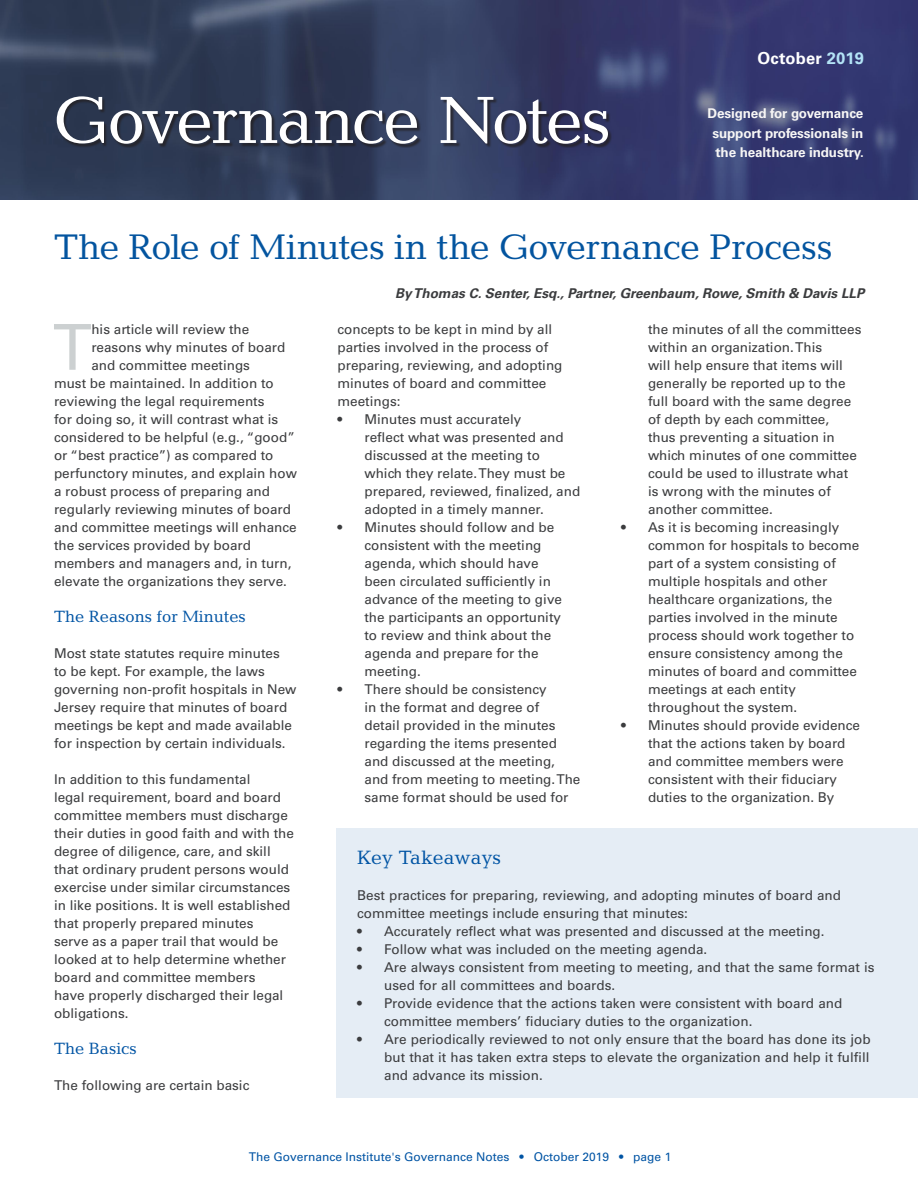
<style>
.page{position:relative;width:918px;height:1188px;background:#fff}
.page>*{position:absolute;margin:0;border:0;box-sizing:border-box;transform-origin:0 0}
.t1{font:67.5px "Candida Std";letter-spacing:-.035em;color:#fff}
.t2{font:63.3px "Univers LT Std";color:#ccd0d1}
.t3{font:36px "Candida Std";letter-spacing:-.015em;color:#03549f}
.Key_board_takeaways{font:19.5px "Candida Std";color:#0054a4}
.t4{font:16.5px "Candida Std";color:#0054a4}
.body{font:700 16.5px "Univers LT Std";letter-spacing:.01em;color:#fff}
.Key_board_takeaways-2{font:13.5px/18px "Univers LT Std";color:#3b3c3e}
.t5{font:700 13.5px/19.5px "Univers LT Std";letter-spacing:-.01em;color:#f7f6f5;text-align:center}
.Byline{font:italic 700 13.5px "Univers LT Std";color:#3b3c3e}
.t6{font:12px "Univers LT Std";color:#0054a4}
.s1{color:#b3e3f6}
</style>
<div class="page">
<img style="left:0;top:0;width:918px;height:200px">
<div style="left:57px;top:97px;width:555px;height:51px;background:#231f20;opacity:.75"></div>
<div style="left:337px;top:828px;width:581px;height:270px;background:#e5edf5"></div>
<h1 class="t1" style="left:53px;top:82px;width:560px">Governance Notes</h1>
<p class="body" style="left:758px;top:49px;width:108px">October <span class="s1">2019</span></p>
<p class="t5" style="left:708px;top:104px;width:157px">Designed for governance support professionals in</p>
<p class="t5" style="left:716px;top:143px;width:150px">the healthcare industry.</p>
<h1 class="t3" style="left:54px;top:226px;width:780px">The Role of Minutes in the Governance Process</h1>
<p class="t2" style="left:53px;top:310px;width:40px">T</p>
<p class="Key_board_takeaways-2" style="left:91px;top:320px;width:159px">his article will review the</p>
<p class="Key_board_takeaways-2" style="left:91px;top:338px;width:195px">reasons why minutes of board</p>
<p class="Key_board_takeaways-2" style="left:91px;top:356px;width:160px">and committee meetings</p>
<p class="Key_board_takeaways-2" style="left:54px;top:374px;width:221px">must be maintained. In addition to</p>
<p class="Key_board_takeaways-2" style="left:54px;top:392px;width:212px">reviewing the legal requirements</p>
<p class="Key_board_takeaways-2" style="left:54px;top:410px;width:226px">for doing so, it will contrast what is</p>
<p class="Key_board_takeaways-2" style="left:54px;top:428px;width:242px">considered to be helpful (e.g., “good”</p>
<p class="Key_board_takeaways-2" style="left:54px;top:446px;width:221px">or “best practice”) as compared to</p>
<p class="Key_board_takeaways-2" style="left:54px;top:464px;width:244px">perfunctory minutes, and explain how</p>
<p class="Key_board_takeaways-2" style="left:54px;top:482px;width:218px">a robust process of preparing and</p>
<p class="Key_board_takeaways-2" style="left:54px;top:500px;width:239px">regularly reviewing minutes of board</p>
<p class="Key_board_takeaways-2" style="left:54px;top:518px;width:244px">and committee meetings will enhance</p>
<p class="Key_board_takeaways-2" style="left:54px;top:536px;width:199px">the services provided by board</p>
<p class="Key_board_takeaways-2" style="left:54px;top:554px;width:239px">members and managers and, in turn,</p>
<p class="Key_board_takeaways-2" style="left:54px;top:572px;width:235px">elevate the organizations they serve.</p>
<p class="t4" style="left:54px;top:607px;width:193px">The Reasons for Minutes</p>
<p class="Key_board_takeaways-2" style="left:54px;top:644px;width:244px">Most state statutes require minutes<br>to be kept. For example, the laws governing non-profit hospitals in New Jersey require that minutes of board meetings be kept and made available for inspection by certain individuals.</p>
<p class="Key_board_takeaways-2" style="left:54px;top:770px;width:242px">In addition to this fundamental<br>legal requirement, board and board committee members must discharge their duties in good faith and with the degree of diligence, care, and skill that ordinary prudent persons would exercise under similar circumstances in like positions. It is well established that properly prepared minutes<br>serve as a paper trail that would be looked at to help determine whether board and committee members<br>have properly discharged their legal obligations.</p>
<p class="t4" style="left:54px;top:1039px;width:84px">The Basics</p>
<p class="Key_board_takeaways-2" style="left:54px;top:1076px;width:197px">The following are certain basic</p>
<p class="Byline" style="left:395px;top:285px;width:471px">By Thomas C. Senter, Esq., Partner, Greenbaum, Rowe, Smith &amp; Davis LLP</p>
<p class="Key_board_takeaways-2" style="left:338px;top:320px;width:227px">concepts to be kept in mind by all parties involved in the process of preparing, reviewing, and adopting minutes of board and committee meetings:</p>
<p class="Key_board_takeaways-2" style="left:364px;top:410px;width:217px;text-indent:-27px">• Minutes must accurately<br>reflect what was presented and discussed at the meeting to which they relate. They must be prepared, reviewed, finalized, and adopted in a timely manner.</p>
<p class="Key_board_takeaways-2" style="left:364px;top:518px;width:199px;text-indent:-27px">• Minutes should follow and be consistent with the meeting agenda, which should have been circulated sufficiently in advance of the meeting to give the participants an opportunity to review and think about the agenda and prepare for the meeting.</p>
<p class="Key_board_takeaways-2" style="left:364px;top:680px;width:217px;text-indent:-27px">• There should be consistency<br>in the format and degree of<br>detail provided in the minutes regarding the items presented and discussed at the meeting, and from meeting to meeting. The same format should be used for</p>
<p class="Key_board_takeaways-2" style="left:648px;top:320px;width:215px">the minutes of all the committees within an organization. This<br>will help ensure that items will generally be reported up to the full board with the same degree of depth by each committee,<br>thus preventing a situation in which minutes of one committee could be used to illustrate what is wrong with the minutes of another committee.</p>
<p class="Key_board_takeaways-2" style="left:648px;top:518px;width:213px;text-indent:-27px">• As it is becoming increasingly common for hospitals to become part of a system consisting of multiple hospitals and other healthcare organizations, the parties involved in the minute process should work together to ensure consistency among the minutes of board and committee meetings at each entity throughout the system.</p>
<p class="Key_board_takeaways-2" style="left:648px;top:716px;width:214px;text-indent:-27px">• Minutes should provide evidence that the actions taken by board and committee members were consistent with their fiduciary duties to the organization. By</p>
<p class="Key_board_takeaways" style="left:357px;top:846px;width:146px">Key Takeaways</p>
<p class="Key_board_takeaways-2" style="left:357px;top:886px;width:485px">Best practices for preparing, reviewing, and adopting minutes of board and committee meetings include ensuring that minutes:</p>
<p class="Key_board_takeaways-2" style="left:357px;top:922px;width:469px">• Accurately reflect what was presented and discussed at the meeting.</p>
<p class="Key_board_takeaways-2" style="left:357px;top:940px;width:352px">• Follow what was included on the meeting agenda.</p>
<p class="Key_board_takeaways-2" style="left:384px;top:958px;width:492px;text-indent:-27px">• Are always consistent from meeting to meeting, and that the same format is used for all committees and boards.</p>
<p class="Key_board_takeaways-2" style="left:384px;top:994px;width:460px;text-indent:-27px">• Provide evidence that the actions taken were consistent with board and committee members’ fiduciary duties to the organization.</p>
<p class="Key_board_takeaways-2" style="left:384px;top:1030px;width:488px;text-align:justify;text-indent:-27px">• Are periodically reviewed to not only ensure that the board has done its job but that it has taken extra steps to elevate the organization and help it fulfill and advance its mission.</p>
<p class="t6" style="left:249px;top:1149px;width:424px">The Governance Institute's Governance Notes • October 2019 • page 1</p>
</div>
